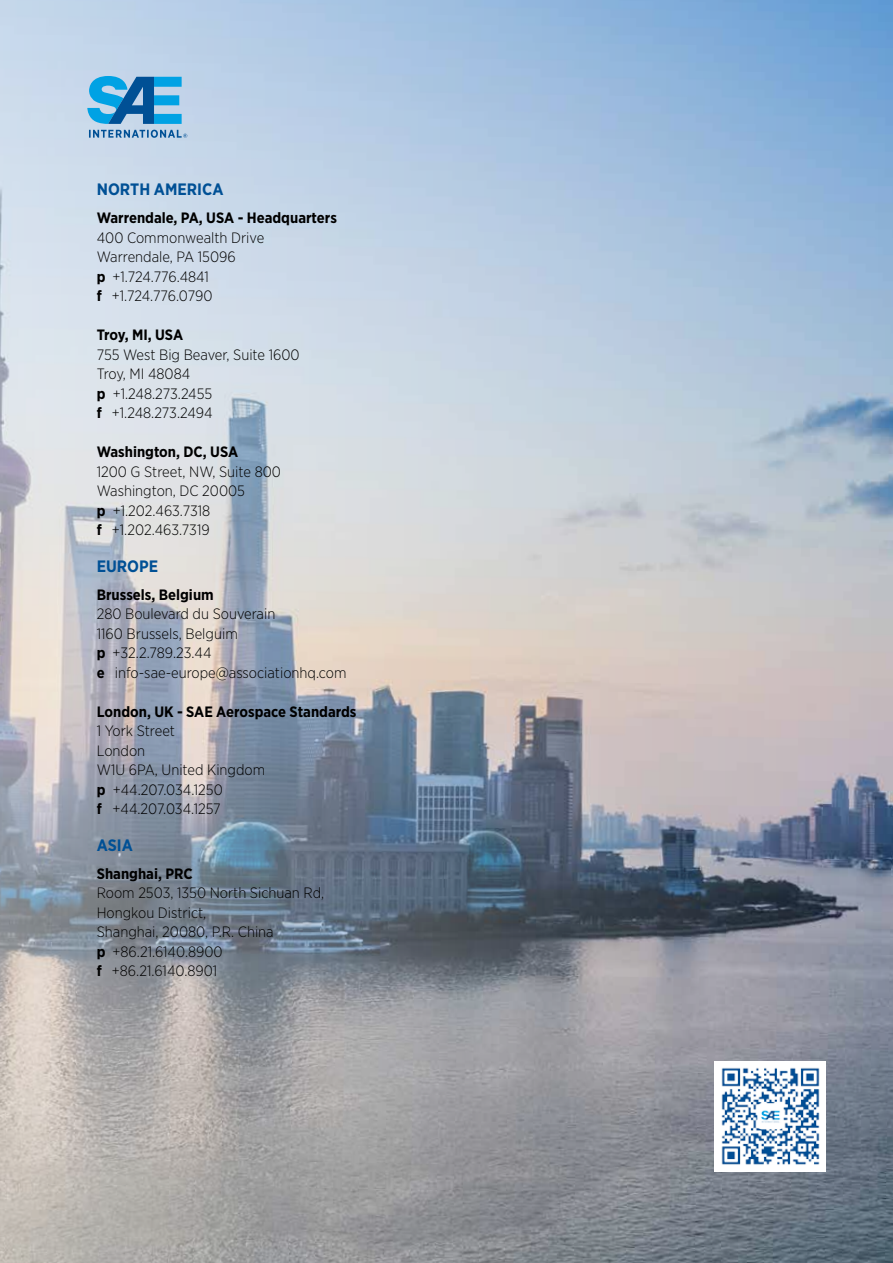
<style>
.page{position:relative;width:893px;height:1263px;background:#fff}
.page>*{position:absolute;margin:0;border:0;box-sizing:border-box;transform-origin:0 0}
.t1{font:700 16.5px "Gotham Narrow";color:#005095}
.t2{font:300 15px/19.5px "Gotham Narrow";color:#000}
.t3{font:700 15px "Gotham Narrow";color:#000}
.s1{font-weight:700}
</style>
<div class="page">
<img style="left:0;top:0;width:893px;height:1263px">
<svg style="left:87px;top:76px;width:100px;height:62px;background:#5ba5d2"></svg>
<img style="left:714px;top:1061px;width:112px;height:110px">
<p class="t1" style="left:97px;top:179px;width:128px">NORTH AMERICA</p>
<p class="t3" style="left:97px;top:208px;width:242px">Warrendale, PA, USA - Headquarters</p>
<p class="t2" style="left:97px;top:227px;width:169px">400 Commonwealth Drive<br>Warrendale, PA 15096<br><span class="s1">p</span> +1.724.776.4841<br><span class="s1">f</span> +1.724.776.0790</p>
<p class="t3" style="left:97px;top:325px;width:88px">Troy, MI, USA</p>
<p class="t2" style="left:97px;top:344px;width:204px">755 West Big Beaver, Suite 1600<br>Troy, MI 48084<br><span class="s1">p</span> +1.248.273.2455<br><span class="s1">f</span> +1.248.273.2494</p>
<p class="t3" style="left:97px;top:442px;width:143px">Washington, DC, USA</p>
<p class="t2" style="left:97px;top:461px;width:186px">1200 G Street, NW, Suite 800<br>Washington, DC 20005<br><span class="s1">p</span> +1.202.463.7318<br><span class="s1">f</span> +1.202.463.7319</p>
<p class="t1" style="left:97px;top:555px;width:63px">EUROPE</p>
<p class="t3" style="left:97px;top:585px;width:118px">Brussels, Belgium</p>
<p class="t2" style="left:97px;top:604px;width:251px">280 Boulevard du Souverain<br>1160 Brussels, Belguim<br><span class="s1">p</span> +32.2.789.23.44<br><span class="s1">e</span> info-sae-europe@associationhq.com</p>
<p class="t3" style="left:97px;top:702px;width:261px">London, UK - SAE Aerospace Standards</p>
<p class="t2" style="left:97px;top:721px;width:170px">1 York Street<br>London<br>W1U 6PA, United Kingdom <span class="s1">p</span> +44.207.034.1250<br><span class="s1">f</span> +44.207.034.1257</p>
<p class="t1" style="left:97px;top:834px;width:38px">ASIA</p>
<p class="t3" style="left:97px;top:864px;width:98px">Shanghai, PRC</p>
<p class="t2" style="left:97px;top:883px;width:229px">Room 2503, 1350 North Sichuan Rd,<br>Hongkou District,<br>Shanghai, 20080, P.R. China<br><span class="s1">p</span> +86.21.6140.8900<br><span class="s1">f</span> +86.21.6140.8901</p>
</div>
